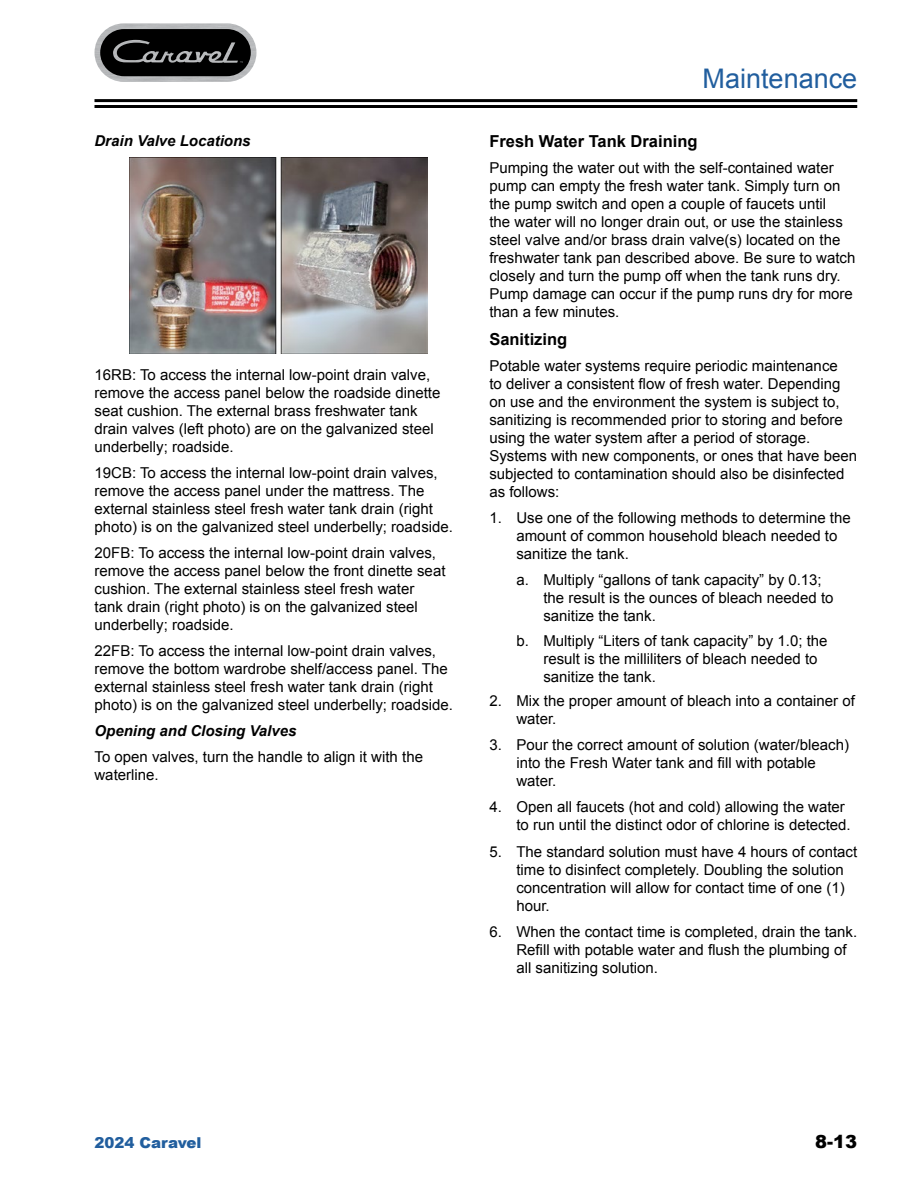
<style>
.page{position:relative;width:918px;height:1188px;background:#fff}
.page>*{position:absolute;margin:0;border:0;box-sizing:border-box;transform-origin:0 0}
.t1{font:27px "Arial";color:#215e9e}
.t2{font:900 18px "Arial";color:#000}
.t3{font:700 16.5px "Arial";color:#000}
.t4{font:15px/18px "Arial";color:#000}
.t5{font:italic 700 15px "Arial";color:#000}
.t6{font:900 15px "Arial";color:#215e9e}
</style>
<div class="page">
<hr style="left:94px;top:105px;width:763px;height:3px;background:#000">
<hr style="left:94px;top:99px;width:763px;height:3px;background:#000">
<img style="left:94px;top:23px;width:162px;height:59px;border-radius:29px">
<svg style="left:100px;top:29px;width:151px;height:47px;background:#222"></svg>
<img style="left:130px;top:157px;width:297px;height:197px">
<p class="t5" style="left:94px;top:131px;width:158px">Drain Valve Locations</p>
<p class="t4" style="left:94px;top:366px;width:348px">16RB: To access the internal low-point drain valve, remove the access panel below the roadside dinette seat cushion. The external brass freshwater tank drain valves (left photo) are on the galvanized steel underbelly; roadside.</p>
<p class="t4" style="left:94px;top:464px;width:360px">19CB: To access the internal low-point drain valves, remove the access panel under the mattress. The external stainless steel fresh water tank drain (right photo) is on the galvanized steel underbelly; roadside.</p>
<p class="t4" style="left:94px;top:544px;width:353px">20FB: To access the internal low-point drain valves, remove the access panel below the front dinette seat cushion. The external stainless steel fresh water tank drain (right photo) is on the galvanized steel underbelly; roadside.</p>
<p class="t4" style="left:94px;top:642px;width:360px">22FB: To access the internal low-point drain valves, remove the bottom wardrobe shelf/access panel. The external stainless steel fresh water tank drain (right photo) is on the galvanized steel underbelly; roadside.</p>
<p class="t5" style="left:94px;top:721px;width:203px">Opening and Closing Valves</p>
<p class="t4" style="left:94px;top:748px;width:330px">To open valves, turn the handle to align it with the waterline.</p>
<h1 class="t1" style="left:703px;top:61px;width:156px">Maintenance</h1>
<p class="t3" style="left:489px;top:130px;width:210px">Fresh Water Tank Draining</p>
<p class="t4" style="left:489px;top:159px;width:368px">Pumping the water out with the self-contained water pump can empty the fresh water tank. Simply turn on the pump switch and open a couple of faucets until<br>the water will no longer drain out, or use the stainless steel valve and/or brass drain valve(s) located on the freshwater tank pan described above. Be sure to watch closely and turn the pump off when the tank runs dry.<br>Pump damage can occur if the pump runs dry for more than a few minutes.</p>
<p class="t3" style="left:489px;top:328px;width:79px">Sanitizing</p>
<p class="t4" style="left:489px;top:357px;width:369px">Potable water systems require periodic maintenance<br>to deliver a consistent flow of fresh water. Depending on use and the environment the system is subject to, sanitizing is recommended prior to storing and before using the water system after a period of storage.<br>Systems with new components, or ones that have been subjected to contamination should also be disinfected as follows:</p>
<p class="t4" style="left:516px;top:509px;width:336px;text-indent:-27px">1. Use one of the following methods to determine the amount of common household bleach needed to sanitize the tank.</p>
<p class="t4" style="left:543px;top:571px;width:292px;text-indent:-27px">a. Multiply “gallons of tank capacity” by 0.13; the result is the ounces of bleach needed to sanitize the tank.</p>
<p class="t4" style="left:543px;top:632px;width:286px;text-indent:-27px">b. Multiply “Liters of tank capacity” by 1.0; the result is the milliliters of bleach needed to sanitize the tank.</p>
<p class="t4" style="left:516px;top:692px;width:340px;text-indent:-27px">2. Mix the proper amount of bleach into a container of water.</p>
<p class="t4" style="left:516px;top:736px;width:334px;text-indent:-27px">3. Pour the correct amount of solution (water/bleach) into the Fresh Water tank and fill with potable water.</p>
<p class="t4" style="left:516px;top:798px;width:336px;text-indent:-27px">4. Open all faucets (hot and cold) allowing the water to run until the distinct odor of chlorine is detected.</p>
<p class="t4" style="left:516px;top:842px;width:342px;text-indent:-27px">5. The standard solution must have 4 hours of contact time to disinfect completely. Doubling the solution concentration will allow for contact time of one (1) hour.</p>
<p class="t4" style="left:516px;top:923px;width:342px;text-indent:-27px">6. When the contact time is completed, drain the tank.<br>Refill with potable water and flush the plumbing of all sanitizing solution.</p>
<p class="t6" style="left:94px;top:1131px;width:109px">2024 Caravel</p>
<p class="t2" style="left:815px;top:1128px;width:44px">8-13</p>
</div>
